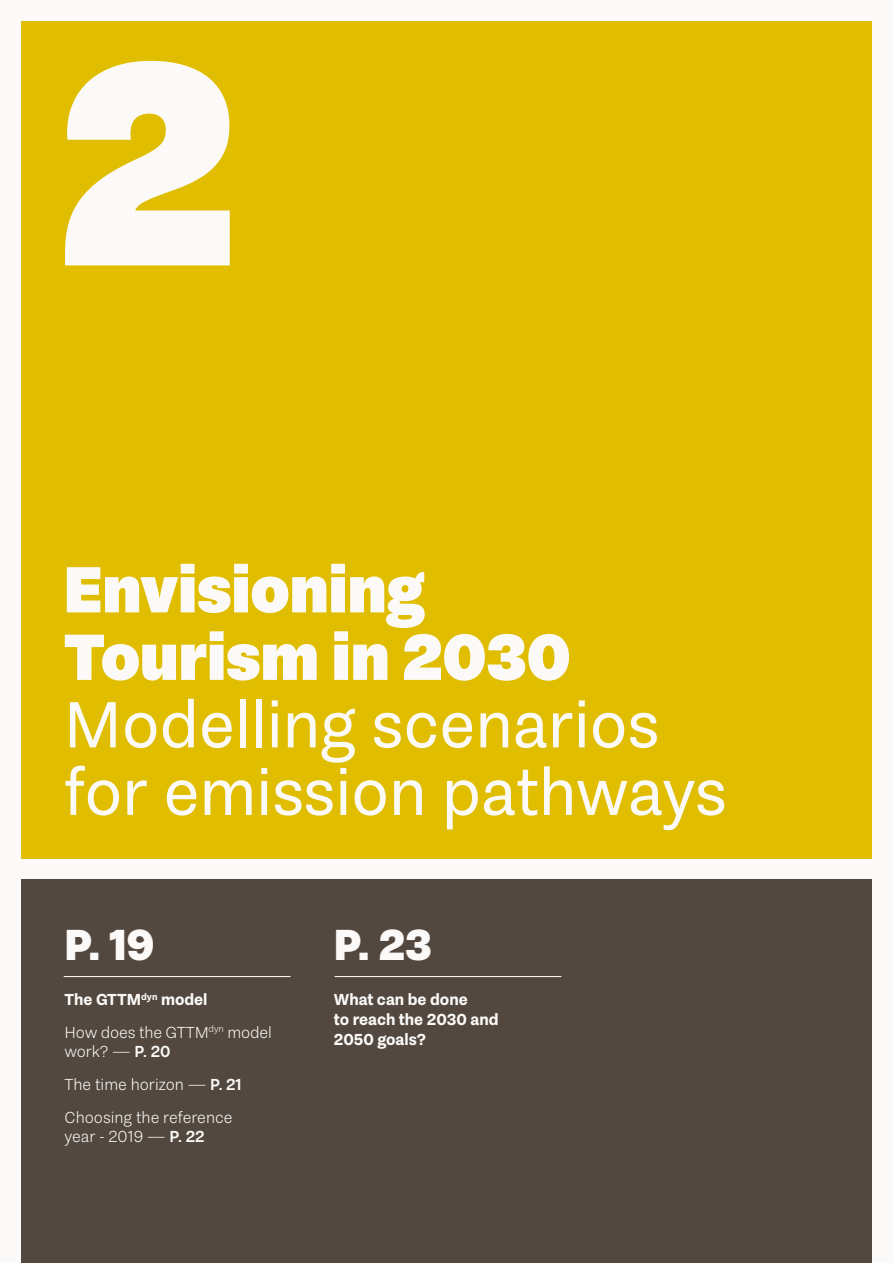
<style>
.page{position:relative;width:893px;height:1263px;background:#fbfaf8}
.page>*{position:absolute;margin:0;border:0;box-sizing:border-box;transform-origin:0 0}
.t1{font:900 300px "Passenger Sans";color:#fbfaf8}
.t2{font:67.5px/67.5px "Passenger Sans";color:#fbfaf8}
.t3{font:900 67.5px/67.5px "Passenger Sans";color:#fbfaf8}
.t4{font:900 45px "Passenger Sans";color:#fbfaf8}
.t5{font:300 16.5px/32.5px "Passenger Sans";color:#fbfaf8}
.t6{font:700 16.5px/19.8px "Passenger Sans";color:#fbfaf8}
.s1{font-weight:700}
.s2{font-weight:600}
</style>
<div class="page">
<div style="left:21px;top:21px;width:851px;height:837px;background:#e1bd00"></div>
<div style="left:21px;top:879px;width:851px;height:384px;background:#53483f"></div>
<hr style="left:64px;top:976px;width:227px;height:1px;background:#fff">
<hr style="left:335px;top:976px;width:226px;height:1px;background:#fff">
<h1 class="t1" style="left:58px;top:-15px;width:180px">2</h1>
<h2 class="t3" style="left:64px;top:555px;width:508px">Envisioning<br>Tourism in 2030</h2>
<h2 class="t2" style="left:64px;top:691px;width:665px">Modelling scenarios for emission pathways</h2>
<h3 class="t4" style="left:65px;top:918px;width:91px">P. 19</h3>
<p class="t5" style="left:65px;top:983px;width:209px"><span class="s1">The GTTM</span><sup>dyn</sup> <span class="s1">model<br></span>How does the GTTM<sup>dyn</sup> model</p>
<p class="t5" style="left:65px;top:1035px;width:179px">work? — <span class="s2">P. 20<br></span>The time horizon — <span class="s2">P. 21<br></span>Choosing the reference</p>
<p class="t5" style="left:65px;top:1120px;width:142px">year - 2019 — <span class="s2">P. 22</span></p>
<h3 class="t4" style="left:334px;top:918px;width:100px">P. 23</h3>
<p class="t6" style="left:334px;top:989px;width:166px">What can be done<br>to reach the 2030 and<br>2050 goals?</p>
</div>
